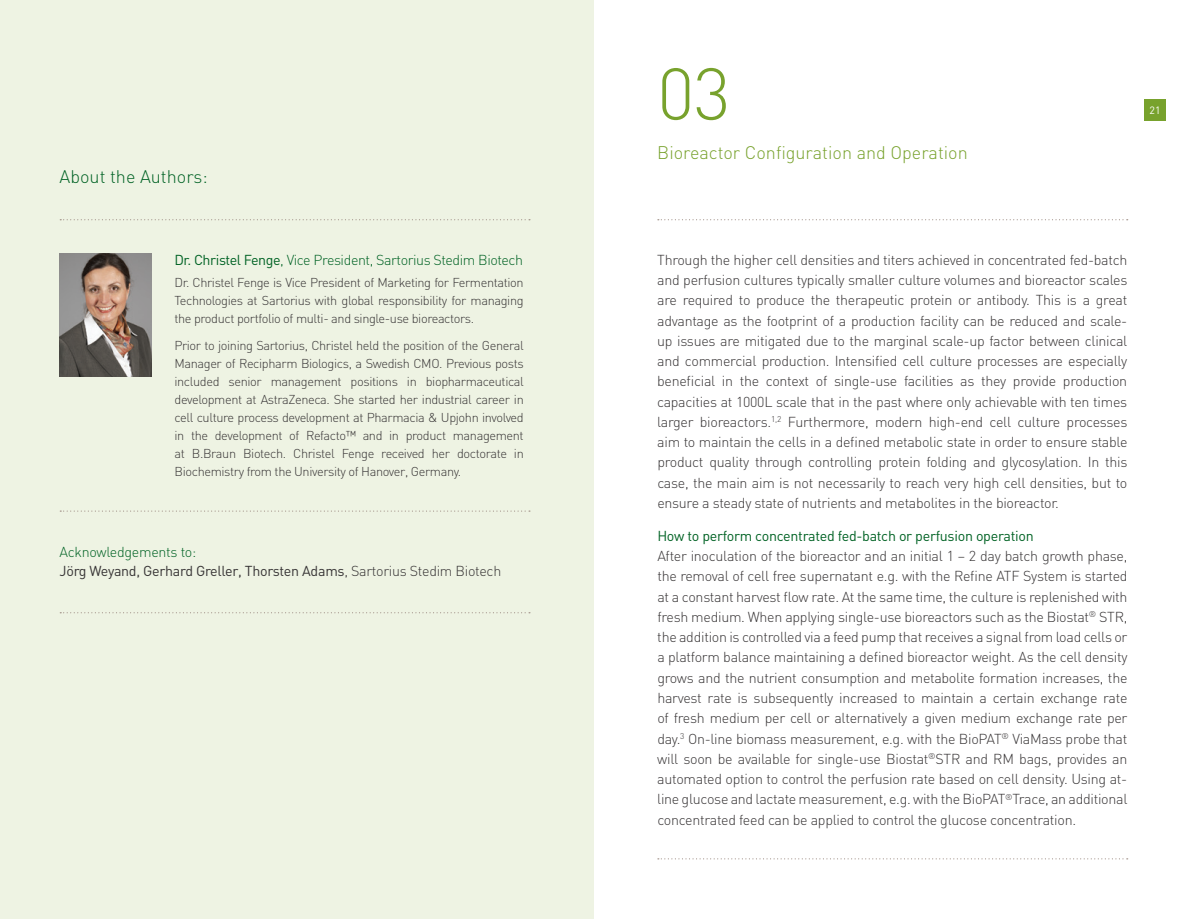
<style>
.page{position:relative;width:1187px;height:919px;background:#fff}
.page>*{position:absolute;margin:0;border:0;box-sizing:border-box;transform-origin:0 0}
.t1{font:300 72px "DIN";color:#78a22d}
.t2{font:300 18px "DIN";color:#78a22d}
.t3{font:300 18px "DIN";color:#006224}
.t4{font:300 14.25px/20.2px "DIN";letter-spacing:-.02em;color:#373435;text-align:justify}
.t5{font:14.25px/19.5px "DIN";letter-spacing:-.02em;color:#373435}
.t6{font:14.25px "DIN";letter-spacing:-.02em;color:#006224}
.t7{font:300 14.25px "DIN";letter-spacing:-.03em;color:#006224}
.t8{font:300 12.75px/18px "DIN";letter-spacing:-.03em;color:#373435;text-align:justify}
.t9{font:10.5px "DIN";color:#fff}
.s1{font-weight:400}
.s2{font-weight:300;color:#006224}
.s3{font-weight:300}
</style>
<div class="page">
<div style="left:1144px;top:99px;width:21px;height:21px;background:#78a22d"></div>
<svg style="left:657px;top:219px;width:470px;height:1px"></svg>
<svg style="left:657px;top:858px;width:470px;height:1px"></svg>
<div style="left:0;top:0;width:593px;height:918px;background:#eef3e3"></div>
<img style="left:60px;top:253px;width:91px;height:123px">
<svg style="left:60px;top:510px;width:470px;height:1px"></svg>
<svg style="left:60px;top:219px;width:470px;height:1px"></svg>
<svg style="left:60px;top:612px;width:470px;height:1px"></svg>
<p class="t3" style="left:60px;top:165px;width:150px">About the Authors:</p>
<p class="t7" style="left:174px;top:251px;width:350px"><span class="s1">Dr. Christel Fenge</span>, Vice President, Sartorius Stedim Biotech</p>
<p class="t8" style="left:174px;top:273px;width:351px">Dr. Christel Fenge is Vice President of Marketing for Fermentation Technologies at Sartorius with global responsibility for managing the product portfolio of multi- and single-use bioreactors.</p>
<p class="t8" style="left:174px;top:336px;width:351px">Prior to joining Sartorius, Christel held the position of the General Manager of Recipharm Biologics, a Swedish CMO. Previous posts included senior management positions in biopharmaceutical development at AstraZeneca. She started her industrial career in cell culture process development at Pharmacia &amp; Upjohn involved in the development of Refacto™ and in product management at B.Braun Biotech. Christel Fenge received her doctorate in Biochemistry from the University of Hanover, Germany.</p>
<p class="t5" style="left:60px;top:541px;width:443px"><span class="s2">Acknowledgements to:<br></span>Jörg Weyand, Gerhard Greller, Thorsten Adams<span class="s3">, Sartorius Stedim Biotech</span></p>
<h1 class="t1" style="left:657px;top:49px;width:75px">03</h1>
<p class="t2" style="left:657px;top:142px;width:312px">Bioreactor Configuration and Operation</p>
<p class="t9" style="left:1149px;top:103px;width:12px">21</p>
<p class="t4" style="left:657px;top:249px;width:472px">Through the higher cell densities and titers achieved in concentrated fed-batch and perfusion cultures typically smaller culture volumes and bioreactor scales are required to produce the therapeutic protein or antibody. This is a great advantage as the footprint of a production facility can be reduced and scale&shy;up issues are mitigated due to the marginal scale-up factor between clinical and commercial production. Intensified cell culture processes are especially beneficial in the context of single-use facilities as they provide production capacities at 1000L scale that in the past where only achievable with ten times larger bioreactors.<sup>1,2</sup> Furthermore, modern high-end cell culture processes aim to maintain the cells in a defined metabolic state in order to ensure stable product quality through controlling protein folding and glycosylation. In this case, the main aim is not necessarily to reach very high cell densities, but to ensure a steady state of nutrients and metabolites in the bioreactor.</p>
<p class="t6" style="left:657px;top:527px;width:378px">How to perform concentrated fed-batch or perfusion operation</p>
<p class="t4" style="left:657px;top:545px;width:471px">After inoculation of the bioreactor and an initial 1 – 2 day batch growth phase, the removal of cell free supernatant e.g. with the Refine ATF System is started at a constant harvest flow rate. At the same time, the culture is replenished with fresh medium. When applying single-use bioreactors such as the Biostat<sup>®</sup> STR, the addition is controlled via a feed pump that receives a signal from load cells or a platform balance maintaining a defined bioreactor weight. As the cell density grows and the nutrient consumption and metabolite formation increases, the harvest rate is subsequently increased to maintain a certain exchange rate of fresh medium per cell or alternatively a given medium exchange rate per day.<sup>3</sup> On-line biomass measurement, e.g. with the BioPAT<sup>®</sup> ViaMass probe that will soon be available for single-use Biostat<sup>®</sup>STR and RM bags, provides an automated option to control the perfusion rate based on cell density. Using at&shy;line glucose and lactate measurement, e.g. with the BioPAT<sup>®</sup>Trace, an additional concentrated feed can be applied to control the glucose concentration.</p>
</div>
